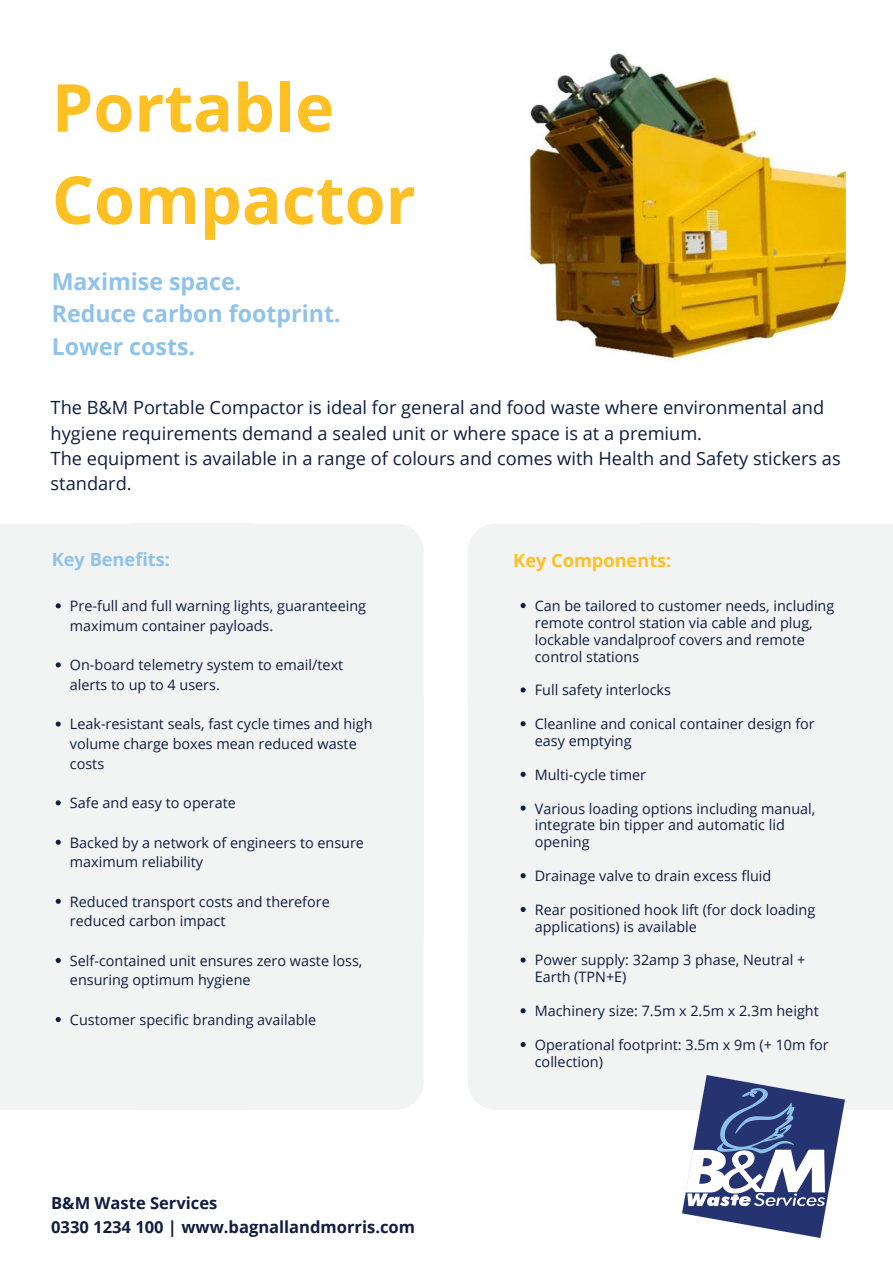
<style>
.page{position:relative;width:893px;height:1263px;background:#fff}
.page>*{position:absolute;margin:0;border:0;box-sizing:border-box;transform-origin:0 0}
.t1{font:700 66.22px/92.3px "Open Sans";color:#fec023}
.t2{font:700 23.17px/32.1px "Open Sans";color:#8fc3ea}
.t3{font:18.23px/25.3px "Open Sans";color:#0f1d41}
.t4{font:700 18.23px "Open Sans";color:#fec023}
.t5{font:700 18.23px "Open Sans";color:#8fc3ea}
.t6{font:700 16.58px/23.1px "Open Sans";color:#0f1d41}
.t7{font:14.4px/16.9px "Open Sans";color:#0f1d41}
</style>
<div class="page">
<img style="left:524px;top:41px;width:322px;height:321px;border-radius:95px">
<div style="left:132px;top:523px;width:119px;height:179px;background:#eff0f0"></div>
<div style="left:251px;top:524px;width:172px;height:175px;background:#f2f3f3"></div>
<div style="left:0;top:699px;width:137px;height:240px;background:#eff0f0"></div>
<div style="left:134px;top:699px;width:117px;height:240px;background:#eff0f0"></div>
<div style="left:248px;top:699px;width:176px;height:240px;background:#eff0f0"></div>
<div style="left:134px;top:934px;width:117px;height:176px;background:#eff0f0"></div>
<div style="left:251px;top:939px;width:172px;height:170px;background:#f2f3f3"></div>
<div style="left:640px;top:523px;width:119px;height:179px;background:#eff0f0"></div>
<div style="left:759px;top:524px;width:134px;height:175px;background:#f2f3f3"></div>
<div style="left:468px;top:699px;width:176px;height:240px;background:#eff0f0"></div>
<div style="left:641px;top:699px;width:118px;height:240px;background:#eff0f0"></div>
<div style="left:756px;top:699px;width:137px;height:240px;background:#eff0f0"></div>
<div style="left:642px;top:934px;width:117px;height:176px;background:#eff0f0"></div>
<div style="left:759px;top:939px;width:134px;height:170px;background:#f2f3f3"></div>
<div style="left:468px;top:524px;width:172px;height:175px;background:#f2f3f3"></div>
<svg style="left:521px;top:721px;width:5px;height:5px"></svg>
<svg style="left:521px;top:772px;width:5px;height:5px"></svg>
<svg style="left:521px;top:806px;width:5px;height:5px"></svg>
<svg style="left:521px;top:873px;width:5px;height:5px"></svg>
<svg style="left:521px;top:907px;width:5px;height:5px"></svg>
<div style="left:468px;top:939px;width:174px;height:170px;background:#f2f3f3"></div>
<div style="left:0;top:524px;width:132px;height:175px;background:#f2f3f3"></div>
<svg style="left:56px;top:721px;width:5px;height:5px"></svg>
<svg style="left:56px;top:800px;width:5px;height:5px"></svg>
<svg style="left:56px;top:840px;width:5px;height:5px"></svg>
<svg style="left:56px;top:899px;width:5px;height:5px"></svg>
<div style="left:0;top:939px;width:134px;height:170px;background:#f2f3f3"></div>
<img style="left:683px;top:1075px;width:161px;height:162px">
<h1 class="t1" style="left:52px;top:60px;width:365px">Portable<br>Compactor</h1>
<h2 class="t2" style="left:52px;top:265px;width:290px">Maximise space.<br>Reduce carbon footprint.<br>Lower costs.</h2>
<p class="t3" style="left:51px;top:394px;width:792px">The B&amp;M Portable Compactor is ideal for general and food waste where environmental and hygiene requirements demand a sealed unit or where space is at a premium.<br>The equipment is available in a range of colours and comes with Health and Safety stickers as standard.</p>
<p class="t5" style="left:52px;top:547px;width:120px">Key Benefits:</p>
<p class="t4" style="left:513px;top:548px;width:160px">Key Components:</p>
<p class="t7" style="left:535px;top:597px;width:301px">Can be tailored to customer needs, including remote control station via cable and plug, lockable vandalproof covers and remote control stations</p>
<p class="t7" style="left:535px;top:681px;width:138px">Full safety interlocks</p>
<p class="t7" style="left:535px;top:715px;width:282px">Cleanline and conical container design for easy emptying</p>
<p class="t7" style="left:535px;top:766px;width:113px">Multi-cycle timer</p>
<p class="t7" style="left:535px;top:799px;width:282px">Various loading options including manual, integrate bin tipper and automatic lid opening</p>
<p class="t7" style="left:535px;top:867px;width:238px">Drainage valve to drain excess fluid</p>
<p class="t7" style="left:535px;top:901px;width:282px">Rear positioned hook lift (for dock loading applications) is available</p>
<p class="t7" style="left:535px;top:951px;width:272px">Power supply: 32amp 3 phase, Neutral +<br>Earth (TPN+E)</p>
<p class="t7" style="left:535px;top:1002px;width:286px">Machinery size: 7.5m x 2.5m x 2.3m height</p>
<p class="t7" style="left:535px;top:1036px;width:295px">Operational footprint: 3.5m x 9m (+ 10m for collection)</p>
<p class="t7" style="left:70px;top:596px;width:298px;line-height:19.7px">Pre-full and full warning lights, guaranteeing maximum container payloads.</p>
<p class="t7" style="left:70px;top:655px;width:275px;line-height:19.7px">On-board telemetry system to email/text alerts to up to 4 users.</p>
<p class="t7" style="left:70px;top:714px;width:304px;line-height:19.7px">Leak-resistant seals, fast cycle times and high volume charge boxes mean reduced waste costs</p>
<p class="t7" style="left:70px;top:794px;width:167px">Safe and easy to operate</p>
<p class="t7" style="left:70px;top:832px;width:296px;line-height:19.7px">Backed by a network of engineers to ensure maximum reliability</p>
<p class="t7" style="left:70px;top:891px;width:261px;line-height:19.7px">Reduced transport costs and therefore reduced carbon impact</p>
<p class="t7" style="left:70px;top:950px;width:294px;line-height:19.7px">Self-contained unit ensures zero waste loss, ensuring optimum hygiene</p>
<p class="t7" style="left:70px;top:1011px;width:248px">Customer specific branding available</p>
<p class="t6" style="left:51px;top:1191px;width:365px">B&amp;M Waste Services<br>0330 1234 100 | www.bagnallandmorris.com</p>
</div>
